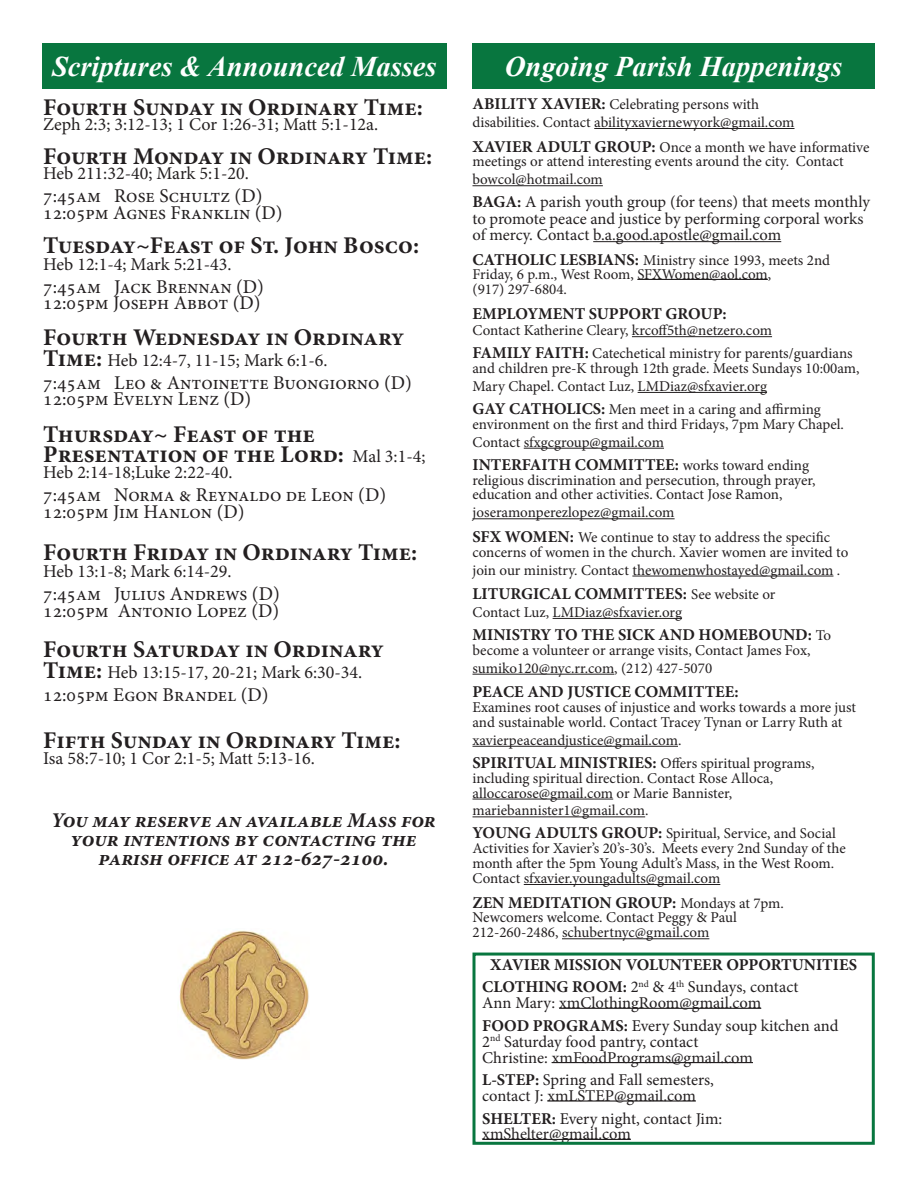
<style>
.page{position:relative;width:918px;height:1188px;background:#fff}
.page>*{position:absolute;margin:0;border:0;box-sizing:border-box;transform-origin:0 0}
.t1{font:italic 700 28.5px "Times New Roman";color:#fff}
.t2{font:700 24px/20.4px "Minion Pro";letter-spacing:-.005em;color:#231f20}
.t3{font:italic 700 21px/18.9px "Minion Pro";color:#231f20;text-align:center}
.t4{font:19.5px "Minion Pro";color:#231f20}
.t5{font:18px "Minion Pro";color:#231f20}
.t6{font:16.5px/16.4px "Minion Pro";color:#231f20}
.t7{font:700 16.5px "Minion Pro";color:#231f20}
.t8{font:15px/14.9px "Minion Pro";color:#231f20}
.s1{font-weight:700;font-size:16.5px}
.s2{font-weight:700}
.s3{font-weight:400;font-size:15px}
.s4{font-weight:700;font-size:24px}
.s5{font-weight:400;font-size:18px}
</style>
<div class="page">
<div style="left:42px;top:43px;width:405px;height:46px;background:#08763f"></div>
<div style="left:472px;top:43px;width:403px;height:46px;background:#08763f"></div>
<hr style="left:594px;top:128px;width:201px;height:1px;background:#231f20">
<hr style="left:472px;top:185px;width:131px;height:1px;background:#231f20">
<hr style="left:593px;top:241px;width:188px;height:1px;background:#231f20">
<hr style="left:637px;top:279px;width:131px;height:1px;background:#231f20">
<hr style="left:632px;top:336px;width:140px;height:1px;background:#231f20">
<hr style="left:638px;top:392px;width:129px;height:1px;background:#231f20">
<hr style="left:524px;top:448px;width:140px;height:1px;background:#231f20">
<hr style="left:472px;top:518px;width:203px;height:1px;background:#231f20">
<hr style="left:632px;top:576px;width:201px;height:1px;background:#231f20">
<hr style="left:553px;top:618px;width:129px;height:1px;background:#231f20">
<hr style="left:472px;top:674px;width:142px;height:1px;background:#231f20">
<hr style="left:472px;top:746px;width:206px;height:1px;background:#231f20">
<hr style="left:472px;top:799px;width:141px;height:1px;background:#231f20">
<hr style="left:472px;top:816px;width:173px;height:1px;background:#231f20">
<hr style="left:524px;top:884px;width:196px;height:1px;background:#231f20">
<hr style="left:562px;top:938px;width:147px;height:1px;background:#231f20">
<hr style="left:559px;top:1008px;width:202px;height:1px;background:#231f20">
<hr style="left:552px;top:1062px;width:201px;height:1px;background:#231f20">
<hr style="left:547px;top:1100px;width:149px;height:2px;background:#231f20">
<hr style="left:482px;top:1139px;width:149px;height:1px;background:#231f20">
<div style="left:472px;top:953px;width:403px;height:192px;border:3px solid #08763f"></div>
<img style="left:178px;top:930px;width:131px;height:130px">
<p class="t1" style="left:52px;top:46px;width:386px">Scriptures &amp; Announced Masses</p>
<p class="t1" style="left:505px;top:46px;width:339px">Ongoing Parish Happenings</p>
<p class="t8" style="left:472px;top:97px;width:288px"><span class="s1">ABILITY XAVIER:</span> Celebrating persons with</p>
<p class="t8" style="left:472px;top:115px;width:324px">disabilities. Contact abilityxaviernewyork@gmail.com</p>
<p class="t8" style="left:472px;top:139px;width:398px"><span class="s1">XAVIER ADULT GROUP:</span> Once a month we have informative meetings or attend interesting events around the city. Contact</p>
<p class="t8" style="left:472px;top:172px;width:132px">bowcol@hotmail.com</p>
<p class="t6" style="left:472px;top:194px;width:399px"><span class="s2">BAGA:</span> A parish youth group (for teens) that meets monthly to promote peace and justice by performing corporal works of mercy. Contact b.a.good.apostle@gmail.com</p>
<p class="t8" style="left:472px;top:252px;width:359px"><span class="s1">CATHOLIC LESBIANS:</span> Ministry since 1993, meets 2nd</p>
<p class="t8" style="left:473px;top:267px;width:300px">Friday, 6 p.m., West Room, SFXWomen@aol.com,</p>
<p class="t8" style="left:473px;top:282px;width:96px">(917) 297-6804.</p>
<p class="t7" style="left:472px;top:302px;width:256px">EMPLOYMENT SUPPORT GROUP:</p>
<p class="t8" style="left:472px;top:323px;width:301px">Contact Katherine Cleary, krcoff5th@netzero.com</p>
<p class="t8" style="left:472px;top:346px;width:389px"><span class="s1">FAMILY FAITH:</span> Catechetical ministry for parents/guardians and children pre-K through 12th grade. Meets Sundays 10:00am,</p>
<p class="t8" style="left:473px;top:379px;width:296px">Mary Chapel. Contact Luz, LMDiaz@sfxavier.org</p>
<p class="t8" style="left:472px;top:402px;width:350px"><span class="s1">GAY CATHOLICS:</span> Men meet in a caring and affirming</p>
<p class="t8" style="left:473px;top:415px;width:373px;line-height:17.9px">environment on the first and third Fridays, 7pm Mary Chapel.<br>Contact sfxgcgroup@gmail.com</p>
<p class="t7" style="left:472px;top:453px;width:338px">INTERFAITH COMMITTEE: <span class="s3">works toward ending</span></p>
<p class="t8" style="left:472px;top:472px;width:345px">religious discrimination and persecution, through prayer,</p>
<p class="t8" style="left:472px;top:487px;width:312px">education and other activities. Contact Jose Ramon,</p>
<p class="t8" style="left:472px;top:505px;width:204px">joseramonperezlopez@gmail.com</p>
<p class="t8" style="left:472px;top:530px;width:377px"><span class="s1">SFX WOMEN:</span> We continue to stay to address the specific concerns of women in the church. Xavier women are invited to</p>
<p class="t8" style="left:473px;top:562px;width:369px">join our ministry. Contact thewomenwhostayed@gmail.com .</p>
<p class="t7" style="left:472px;top:582px;width:304px">LITURGICAL COMMITTEES: <span class="s3">See website or</span></p>
<p class="t8" style="left:473px;top:605px;width:211px">Contact Luz, LMDiaz@sfxavier.org</p>
<p class="t7" style="left:472px;top:623px;width:360px">MINISTRY TO THE SICK AND HOMEBOUND: <span class="s3">To</span></p>
<p class="t8" style="left:473px;top:643px;width:340px">become a volunteer or arrange visits, Contact James Fox,</p>
<p class="t8" style="left:473px;top:661px;width:241px">sumiko120@nyc.rr.com, (212) 427-5070</p>
<p class="t7" style="left:472px;top:680px;width:268px">PEACE AND JUSTICE COMMITTEE:</p>
<p class="t8" style="left:472px;top:700px;width:385px">Examines root causes of injustice and works towards a more just and sustainable world. Contact Tracey Tynan or Larry Ruth at</p>
<p class="t8" style="left:472px;top:733px;width:210px">xavierpeaceandjustice@gmail.com.</p>
<p class="t8" style="left:472px;top:756px;width:344px"><span class="s1">SPIRITUAL MINISTRIES:</span> Offers spiritual programs,</p>
<p class="t8" style="left:473px;top:771px;width:302px">including spiritual direction. Contact Rose Alloca,</p>
<p class="t8" style="left:473px;top:785px;width:261px">alloccarose@gmail.com or Marie Bannister,</p>
<p class="t8" style="left:473px;top:803px;width:178px">mariebannister1@gmail.com.</p>
<p class="t8" style="left:472px;top:826px;width:375px"><span class="s1">YOUNG ADULTS GROUP:</span> Spiritual, Service, and Social Activities for Xavier’s 20’s-30’s. Meets every 2nd Sunday of the month after the 5pm Young Adult’s Mass, in the West Room.<br>Contact sfxavier.youngadults@gmail.com</p>
<p class="t7" style="left:472px;top:891px;width:313px">ZEN MEDITATION GROUP: <span class="s3">Mondays at 7pm.</span></p>
<p class="t8" style="left:473px;top:910px;width:266px">Newcomers welcome. Contact Peggy &amp; Paul</p>
<p class="t8" style="left:473px;top:925px;width:238px">212-260-2486, schubertnyc@gmail.com</p>
<p class="t7" style="left:490px;top:953px;width:368px">XAVIER MISSION VOLUNTEER OPPORTUNITIES</p>
<p class="t6" style="left:482px;top:979px;width:318px"><span class="s2">CLOTHING ROOM:</span> 2<sup>nd</sup> &amp; 4<sup>th</sup> Sundays, contact</p>
<p class="t6" style="left:482px;top:995px;width:281px">Ann Mary: xmClothingRoom@gmail.com</p>
<p class="t6" style="left:482px;top:1018px;width:358px"><span class="s2">FOOD PROGRAMS:</span> Every Sunday soup kitchen and</p>
<p class="t6" style="left:482px;top:1033px;width:218px">2<sup>nd</sup> Saturday food pantry, contact</p>
<p class="t6" style="left:482px;top:1049px;width:272px">Christine: xmFoodPrograms@gmail.com</p>
<p class="t6" style="left:482px;top:1072px;width:233px"><span class="s2">L-STEP:</span> Spring and Fall semesters,</p>
<p class="t6" style="left:482px;top:1088px;width:215px">contact J: xmLSTEP@gmail.com</p>
<p class="t6" style="left:482px;top:1110px;width:242px"><span class="s2">SHELTER:</span> Every night, contact Jim:</p>
<p class="t6" style="left:482px;top:1126px;width:150px">xmShelter@gmail.com</p>
<p class="t2" style="left:43px;top:96px;width:381px">Fourth Sunday in Ordinary Time:</p>
<p class="t5" style="left:43px;top:112px;width:337px">Zeph 2:3; 3:12-13; 1 Cor 1:26-31; Matt 5:1-12a.</p>
<p class="t2" style="left:43px;top:146px;width:391px">Fourth Monday in Ordinary Time:</p>
<p class="t5" style="left:43px;top:161px;width:207px">Heb 211:32-40; Mark 5:1-20.</p>
<p class="t4" style="left:43px;top:183px;width:221px">7:45am Rose Schultz (D)</p>
<p class="t4" style="left:43px;top:200px;width:241px">12:05pm Agnes Franklin (D)</p>
<p class="t2" style="left:43px;top:235px;width:377px">Tuesday~Feast of St. John Bosco:</p>
<p class="t5" style="left:43px;top:252px;width:190px">Heb 12:1-4; Mark 5:21-43.</p>
<p class="t4" style="left:43px;top:274px;width:222px">7:45am Jack Brennan (D)</p>
<p class="t4" style="left:43px;top:290px;width:219px">12:05pm Joseph Abbot (D)</p>
<p class="t2" style="left:43px;top:327px;width:363px">Fourth Wednesday in Ordinary</p>
<p class="t5" style="left:43px;top:348px;width:286px"><span class="s4">Time:</span> Heb 12:4-7, 11-15; Mark 6:1-6.</p>
<p class="t4" style="left:43px;top:370px;width:370px">7:45am Leo &amp; Antoinette Buongiorno (D)</p>
<p class="t4" style="left:43px;top:386px;width:210px">12:05pm Evelyn Lenz (D)</p>
<p class="t2" style="left:43px;top:424px;width:384px">Thursday~ Feast of the<br>Presentation of the Lord: <span class="s5">Mal 3:1-4;</span></p>
<p class="t5" style="left:43px;top:460px;width:191px">Heb 2:14-18;Luke 2:22-40.</p>
<p class="t4" style="left:43px;top:482px;width:344px">7:45am Norma &amp; Reynaldo de Leon (D)</p>
<p class="t4" style="left:43px;top:498px;width:203px">12:05pm Jim Hanlon (D)</p>
<p class="t2" style="left:43px;top:542px;width:376px">Fourth Friday in Ordinary Time:</p>
<p class="t5" style="left:43px;top:559px;width:190px">Heb 13:1-8; Mark 6:14-29.</p>
<p class="t4" style="left:43px;top:581px;width:238px">7:45am Julius Andrews (D)</p>
<p class="t4" style="left:43px;top:597px;width:237px">12:05pm Antonio Lopez (D)</p>
<p class="t2" style="left:43px;top:639px;width:342px">Fourth Saturday in Ordinary</p>
<p class="t5" style="left:43px;top:660px;width:321px"><span class="s4">Time:</span> Heb 13:15-17, 20-21; Mark 6:30-34.</p>
<p class="t4" style="left:43px;top:682px;width:227px">12:05pm Egon Brandel (D)</p>
<p class="t2" style="left:43px;top:730px;width:359px">Fifth Sunday in Ordinary Time:</p>
<p class="t5" style="left:43px;top:746px;width:273px">Isa 58:7-10; 1 Cor 2:1-5; Matt 5:13-16.</p>
<p class="t3" style="left:51px;top:811px;width:386px">You may reserve an available Mass for your intentions by contacting the parish office at 212-627-2100.</p>
</div>
